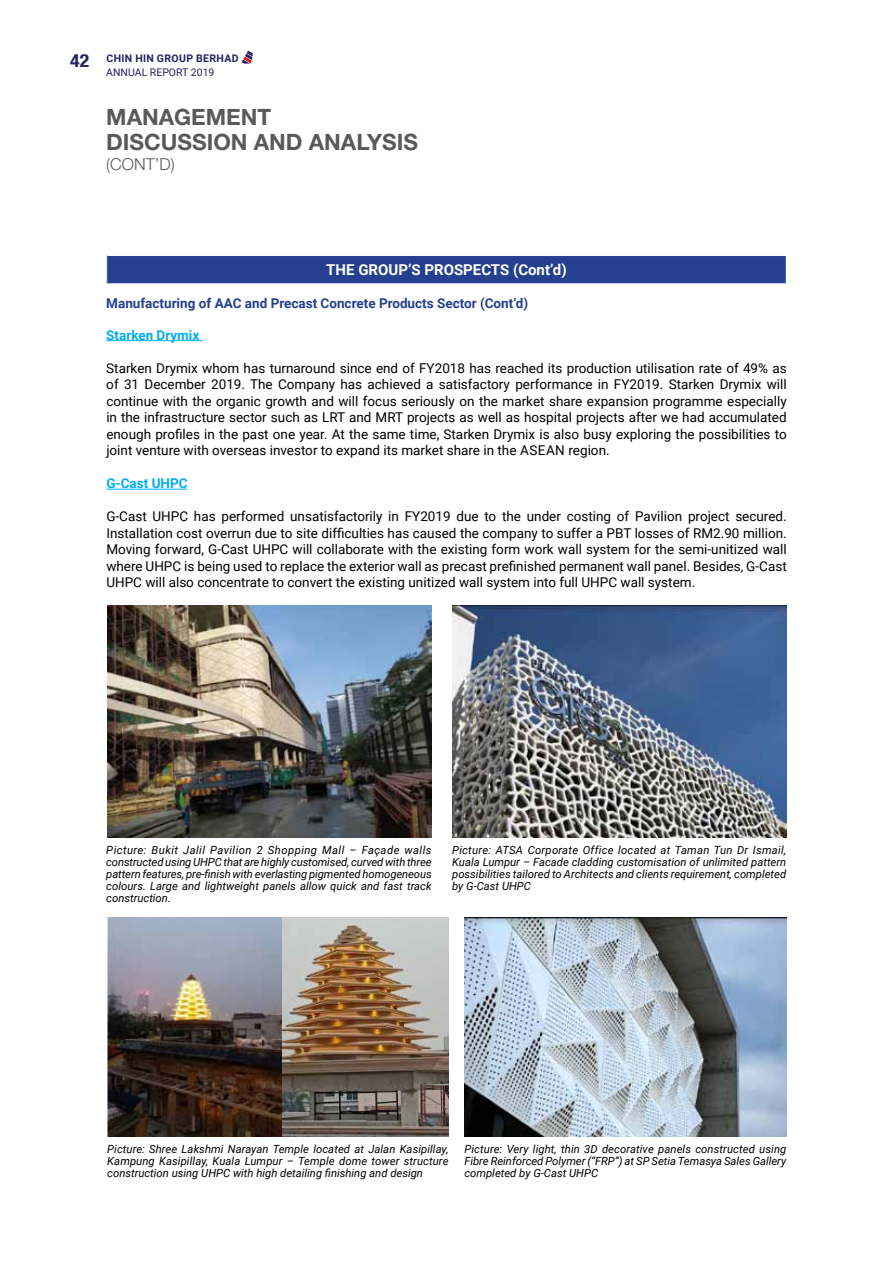
<style>
.page{position:relative;width:893px;height:1263px;background:#fff}
.page>*{position:absolute;margin:0;border:0;box-sizing:border-box;transform-origin:0 0}
.t1{font:700 22.5px/25.5px "Helvetica Neue LT Std";color:#58595b}
.t2{font:300 16.5px "Helvetica Neue LT Std";color:#58595b}
.t3{font:700 15px "Roboto";color:#fff}
.t4{font:13.5px/16.5px "Roboto";color:#000;text-align:justify}
.t5{font:700 13.5px "Roboto";color:#25408f}
.t6{font:700 13.5px "Roboto";color:#00aeef}
.t7{font:italic 11.25px/12px "Roboto";color:#000;text-align:justify}
.t8{font:700 10.5px/14.4px "Roboto";letter-spacing:.035em;color:#262262}
.s1{font-family:"Helvetica Neue LT Std";font-stretch:condensed;font-size:18px}
.s2{font-weight:400}
</style>
<div class="page">
<svg style="left:242px;top:51px;width:11px;height:13px"></svg>
<hr style="left:106px;top:340px;width:97px;height:1px;background:#00aeef">
<hr style="left:106px;top:489px;width:82px;height:1px;background:#00aeef">
<div style="left:107px;top:255px;width:679px;height:29px;background:#25408f"></div>
<hr style="left:106px;top:255px;width:681px;height:1px;background:#fff">
<svg style="left:106px;top:256px;width:1px;height:27px"></svg>
<hr style="left:106px;top:283px;width:681px;height:1px;background:#fff">
<img style="left:107px;top:606px;width:325px;height:231px">
<img style="left:452px;top:606px;width:334px;height:231px">
<img style="left:107px;top:918px;width:175px;height:219px">
<img style="left:282px;top:918px;width:167px;height:219px">
<img style="left:464px;top:918px;width:323px;height:218px">
<p class="t8" style="left:106px;top:50px;width:134px;text-indent:-36px"><span class="s1">42</span> CHIN HIN GROUP BERHAD<br><span class="s2">ANNUAL REPORT 2019</span></p>
<h1 class="t1" style="left:106px;top:103px;width:313px">MANAGEMENT<br>DISCUSSION AND ANALYSIS</h1>
<p class="t2" style="left:106px;top:154px;width:70px">(CONT’D)</p>
<p class="t3" style="left:326px;top:259px;width:242px">THE GROUP’S PROSPECTS (Cont’d)</p>
<p class="t5" style="left:106px;top:294px;width:423px">Manufacturing of AAC and Precast Concrete Products Sector (Cont’d)</p>
<p class="t6" style="left:106px;top:325px;width:95px">Starken Drymix</p>
<p class="t4" style="left:106px;top:359px;width:682px">Starken Drymix whom has turnaround since end of FY2018 has reached its production utilisation rate of 49% as of 31 December 2019. The Company has achieved a satisfactory performance in FY2019. Starken Drymix will continue with the organic growth and will focus seriously on the market share expansion programme especially in the infrastructure sector such as LRT and MRT projects as well as hospital projects after we had accumulated enough profiles in the past one year. At the same time, Starken Drymix is also busy exploring the possibilities to joint venture with overseas investor to expand its market share in the Asean region.</p>
<p class="t6" style="left:106px;top:474px;width:83px">G-Cast UHPC</p>
<p class="t4" style="left:106px;top:508px;width:682px">G-Cast UHPC has performed unsatisfactorily in FY2019 due to the under costing of Pavilion project secured.<br>Installation cost overrun due to site difficulties has caused the company to suffer a PBT losses of RM2.90 million.<br>Moving forward, G-Cast UHPC will collaborate with the existing form work wall system for the semi-unitized wall where UHPC is being used to replace the exterior wall as precast prefinished permanent wall panel. Besides, G-Cast UHPC will also concentrate to convert the existing unitized wall system into full UHPC wall system.</p>
<p class="t7" style="left:106px;top:843px;width:327px">Picture: Bukit Jalil Pavilion 2 Shopping Mall – Façade walls constructed using UHPC that are highly customised, curved with three pattern features, pre-finish with everlasting pigmented homogeneous colours. Large and lightweight panels allow quick and fast track construction.</p>
<p class="t7" style="left:452px;top:843px;width:336px">Picture: ATSA Corporate Office located at Taman Tun Dr Ismail, Kuala Lumpur – Facade cladding customisation of unlimited pattern possibilities tailored to Architects and clients requirement, completed by G-Cast UHPC</p>
<p class="t7" style="left:107px;top:1143px;width:343px">Picture: Shree Lakshmi Narayan Temple located at Jalan Kasipillay, Kampung Kasipillay, Kuala Lumpur – Temple dome tower structure construction using UHPC with high detailing finishing and design</p>
<p class="t7" style="left:464px;top:1143px;width:323px">Picture: Very light, thin 3D decorative panels constructed using Fibre Reinforced Polymer (“FRP”) at SP Setia Temasya Sales Gallery completed by G-Cast UHPC</p>
</div>
